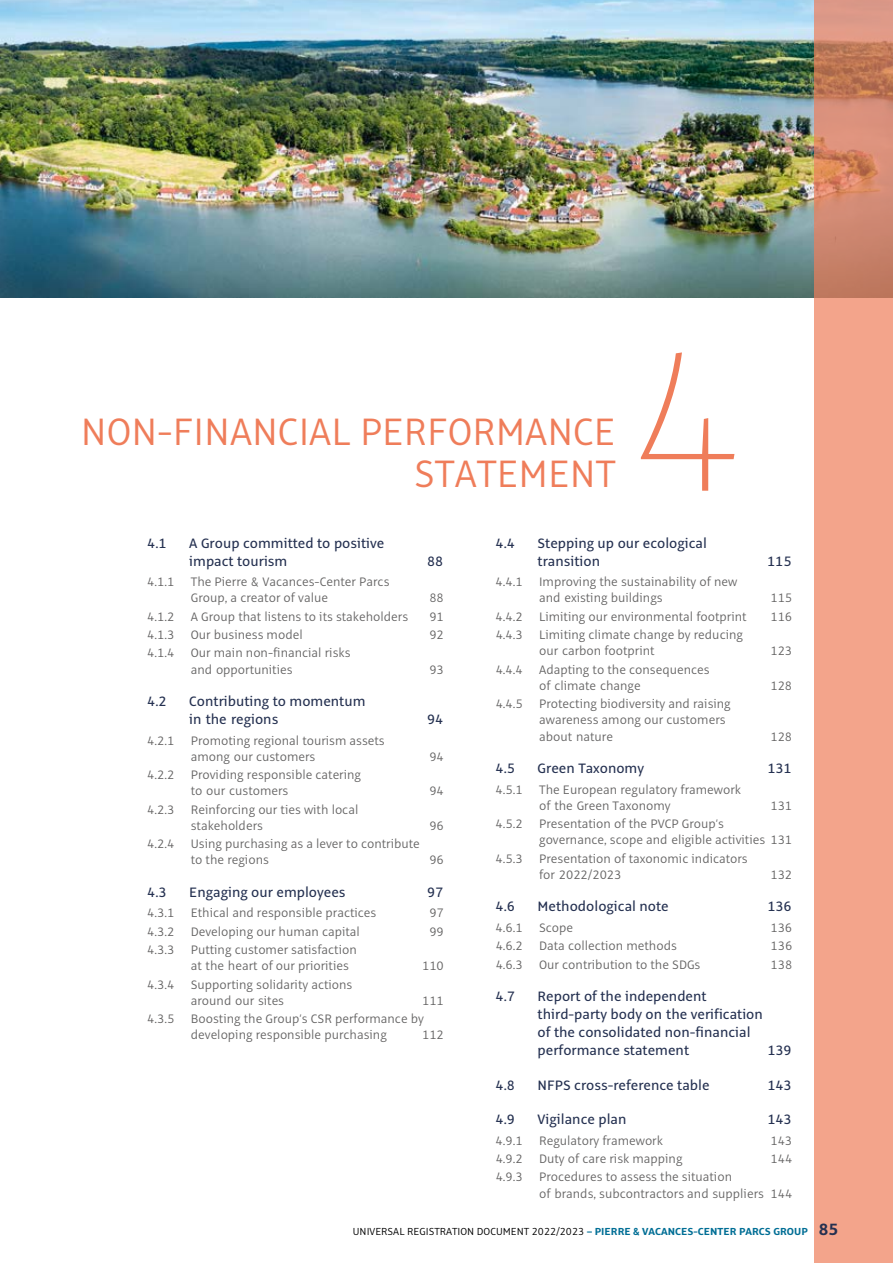
<style>
.page{position:relative;width:893px;height:1263px;background:#fff}
.page>*{position:absolute;margin:0;border:0;box-sizing:border-box;transform-origin:0 0}
.t1{font:100 218.7px "Alto Pro";color:#ef7d5a}
.t2{font:300 42px "Alto Pro";color:#ef7d5a}
.t3{font:500 15px/18px "Alto Pro";color:#253151}
.t4{font:300 13.5px/16.2px "Alto Pro";color:#646363}
.t5{font:300 11.25px "Alto Pro";color:#000}
.s1{font-weight:700;color:#006e95}
.s2{font-weight:700;font-size:18px;color:#253151}
</style>
<div class="page">
<img style="left:0;top:0;width:814px;height:297px">
<div style="left:814px;top:0;width:79px;height:1263px;background:#ef7d5a;opacity:.7"></div>
<h2 class="t2" style="left:81px;top:405px;width:536px">NON-FINANCIAL PERFORMANCE</h2>
<h2 class="t2" style="left:414px;top:447px;width:203px">STATEMENT</h2>
<h1 class="t1" style="left:629px;top:285px;width:119px">4</h1>
<p class="t3" style="left:147px;top:534px;width:21px">4.1</p>
<p class="t3" style="left:189px;top:534px;width:197px">A Group committed to positive</p>
<p class="t3" style="left:189px;top:552px;width:100px">impact tourism</p>
<p class="t3" style="left:427px;top:552px;width:18px">88</p>
<p class="t4" style="left:191px;top:574px;width:200px;text-indent:-43px">4.1.1 The Pierre &amp; Vacances-Center Parcs<br>Group, a creator of value</p>
<p class="t4" style="left:429px;top:590px;width:16px">88</p>
<p class="t3" style="left:496px;top:534px;width:21px">4.4</p>
<p class="t3" style="left:538px;top:534px;width:171px">Stepping up our ecological transition</p>
<p class="t4" style="left:539px;top:574px;width:200px;text-indent:-43px">4.4.1 Improving the sustainability of new and existing buildings</p>
<p class="t3" style="left:767px;top:552px;width:26px">115</p>
<p class="t4" style="left:770px;top:590px;width:23px">115</p>
<p class="t4" style="left:147px;top:608px;width:262px">4.1.2 A Group that listens to its stakeholders</p>
<p class="t4" style="left:429px;top:608px;width:16px">91</p>
<p class="t4" style="left:147px;top:627px;width:157px">4.1.3 Our business model</p>
<p class="t4" style="left:429px;top:627px;width:16px">92</p>
<p class="t4" style="left:191px;top:645px;width:161px;text-indent:-43px">4.1.4 Our main non-financial risks and opportunities</p>
<p class="t4" style="left:429px;top:661px;width:16px">93</p>
<p class="t3" style="left:147px;top:692px;width:21px">4.2</p>
<p class="t3" style="left:189px;top:692px;width:178px">Contributing to momentum in the regions</p>
<p class="t4" style="left:191px;top:732px;width:195px;text-indent:-43px">4.2.1 Promoting regional tourism assets among our customers</p>
<p class="t4" style="left:191px;top:767px;width:172px;text-indent:-43px">4.2.2 Providing responsible catering to our customers</p>
<p class="t4" style="left:191px;top:801px;width:169px;text-indent:-43px">4.2.3 Reinforcing our ties with local stakeholders</p>
<p class="t4" style="left:191px;top:836px;width:231px;text-indent:-43px">4.2.4 Using purchasing as a lever to contribute to the regions</p>
<p class="t3" style="left:427px;top:710px;width:18px">94</p>
<p class="t4" style="left:429px;top:748px;width:16px">94</p>
<p class="t4" style="left:429px;top:783px;width:16px">94</p>
<p class="t4" style="left:429px;top:817px;width:16px">96</p>
<p class="t4" style="left:429px;top:852px;width:16px">96</p>
<p class="t3" style="left:147px;top:883px;width:21px">4.3</p>
<p class="t3" style="left:189px;top:883px;width:158px">Engaging our employees</p>
<p class="t3" style="left:427px;top:883px;width:18px">97</p>
<p class="t4" style="left:147px;top:905px;width:231px">4.3.1 Ethical and responsible practices</p>
<p class="t4" style="left:429px;top:905px;width:16px">97</p>
<p class="t4" style="left:147px;top:923px;width:214px">4.3.2 Developing our human capital</p>
<p class="t4" style="left:429px;top:923px;width:16px">99</p>
<p class="t4" style="left:191px;top:942px;width:167px;text-indent:-43px">4.3.3 Putting customer satisfaction at the heart of our priorities</p>
<p class="t4" style="left:422px;top:958px;width:23px">110</p>
<p class="t4" style="left:191px;top:976px;width:163px;text-indent:-43px">4.3.4 Supporting solidarity actions around our sites</p>
<p class="t4" style="left:147px;top:991px;width:298px;line-height:18.3px;text-indent:275px">111<br>4.3.5 Boosting the Group’s CSR performance by</p>
<p class="t4" style="left:191px;top:1027px;width:198px">developing responsible purchasing</p>
<p class="t4" style="left:422px;top:1027px;width:23px">112</p>
<p class="t4" style="left:496px;top:608px;width:252px">4.4.2 Limiting our environmental footprint</p>
<p class="t4" style="left:770px;top:608px;width:23px">116</p>
<p class="t4" style="left:539px;top:627px;width:205px;text-indent:-43px">4.4.3 Limiting climate change by reducing our carbon footprint</p>
<p class="t4" style="left:770px;top:643px;width:23px">123</p>
<p class="t4" style="left:539px;top:661px;width:172px;text-indent:-43px">4.4.4 Adapting to the consequences of climate change</p>
<p class="t4" style="left:539px;top:696px;width:193px;text-indent:-43px">4.4.5 Protecting biodiversity and raising awareness among our customers about nature</p>
<p class="t4" style="left:770px;top:677px;width:23px">128</p>
<p class="t4" style="left:770px;top:728px;width:23px">128</p>
<p class="t3" style="left:496px;top:759px;width:21px">4.5</p>
<p class="t3" style="left:538px;top:759px;width:108px">Green Taxonomy</p>
<p class="t3" style="left:767px;top:759px;width:26px">131</p>
<p class="t4" style="left:539px;top:781px;width:203px;text-indent:-43px">4.5.1 The European regulatory framework of the Green Taxonomy</p>
<p class="t4" style="left:770px;top:797px;width:23px">131</p>
<p class="t4" style="left:539px;top:816px;width:255px;text-indent:-43px">4.5.2 Presentation of the PVCP Group’s governance, scope and eligible activities 131</p>
<p class="t4" style="left:539px;top:850px;width:210px;text-indent:-43px">4.5.3 Presentation of taxonomic indicators for 2022/2023</p>
<p class="t4" style="left:770px;top:866px;width:23px">132</p>
<p class="t3" style="left:496px;top:897px;width:21px">4.6</p>
<p class="t3" style="left:538px;top:897px;width:133px">Methodological note</p>
<p class="t3" style="left:767px;top:897px;width:26px">136</p>
<p class="t4" style="left:496px;top:919px;width:79px">4.6.1 Scope</p>
<p class="t4" style="left:770px;top:919px;width:23px">136</p>
<p class="t4" style="left:496px;top:938px;width:183px">4.6.2 Data collection methods</p>
<p class="t4" style="left:770px;top:938px;width:23px">136</p>
<p class="t4" style="left:496px;top:956px;width:206px">4.6.3 Our contribution to the SDGs</p>
<p class="t4" style="left:770px;top:956px;width:23px">138</p>
<p class="t3" style="left:496px;top:987px;width:21px">4.7</p>
<p class="t3" style="left:538px;top:987px;width:227px">Report of the independent third-party body on the verification of the consolidated non-financial performance statement</p>
<p class="t3" style="left:767px;top:1041px;width:26px">139</p>
<p class="t3" style="left:496px;top:1076px;width:21px">4.8</p>
<p class="t3" style="left:538px;top:1076px;width:173px">NFPS cross-reference table</p>
<p class="t3" style="left:767px;top:1076px;width:26px">143</p>
<p class="t3" style="left:496px;top:1110px;width:21px">4.9</p>
<p class="t3" style="left:538px;top:1110px;width:90px">Vigilance plan</p>
<p class="t3" style="left:767px;top:1110px;width:26px">143</p>
<p class="t4" style="left:496px;top:1132px;width:169px">4.9.1 Regulatory framework</p>
<p class="t4" style="left:770px;top:1132px;width:23px">143</p>
<p class="t4" style="left:496px;top:1151px;width:188px">4.9.2 Duty of care risk mapping</p>
<p class="t4" style="left:770px;top:1151px;width:23px">144</p>
<p class="t4" style="left:539px;top:1169px;width:255px;text-indent:-43px">4.9.3 Procedures to assess the situation<br>of brands, subcontractors and suppliers 144</p>
<p class="t5" style="left:353px;top:1224px;width:487px">UNIVERSAL REGISTRATION DOCUMENT 2022/2023 <span class="s1">– PIERRE &amp; VACANCES-CENTER PARCS GROUP</span> <span class="s2">85</span></p>
</div>
